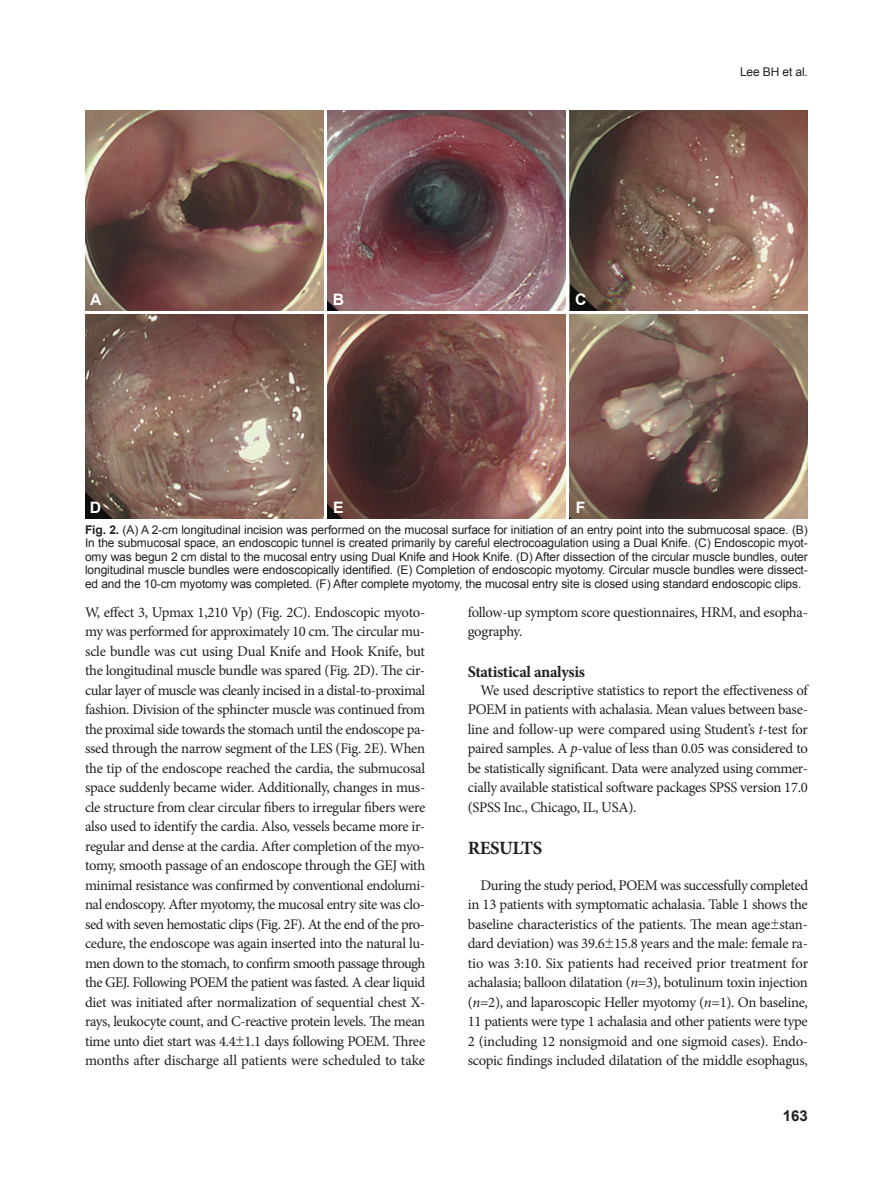
<style>
.page{position:relative;width:893px;height:1191px;background:#fff}
.page>*{position:absolute;margin:0;border:0;box-sizing:border-box;transform-origin:0 0}
.큰제목{font:700 18.75px "Minion Pro";letter-spacing:-.02em;color:#231f20}
._1_제목{font:700 16.2px "Minion Pro";letter-spacing:-.02em;color:#231f20}
.t1{font:700 15.75px "Arial";color:#fff}
.t2{font:700 15px "Arial";color:#231f20}
.본문{font:14.7px/19.5px "Minion Pro";letter-spacing:-.02em;color:#231f20;text-align:justify}
.그림제목{font:12px/13.5px "Arial";letter-spacing:-.01em;color:#231f20;text-align:justify}
.s1{font-weight:700}
.s2{font-family:"Garamond"}
.s3{font-style:italic}
</style>
<div class="page">
<img style="left:85px;top:111px;width:238px;height:199px">
<img style="left:85px;top:314px;width:238px;height:204px">
<img style="left:327px;top:111px;width:239px;height:199px">
<img style="left:327px;top:314px;width:239px;height:204px">
<img style="left:570px;top:111px;width:238px;height:199px">
<img style="left:570px;top:314px;width:238px;height:204px">
<p class="t1" style="left:90px;top:289px;width:13px">A</p>
<p class="t1" style="left:90px;top:497px;width:13px">D</p>
<p class="t1" style="left:333px;top:289px;width:13px">B</p>
<p class="t1" style="left:575px;top:289px;width:13px">C</p>
<p class="t1" style="left:333px;top:497px;width:12px">E</p>
<p class="t1" style="left:576px;top:497px;width:11px">F</p>
<p class="그림제목" style="left:740px;top:65px;width:69px">Lee BH et al.</p>
<p class="그림제목" style="left:85px;top:523px;width:724px"><span class="s1">Fig. 2.</span> (A) A 2-cm longitudinal incision was performed on the mucosal surface for initiation of an entry point into the submucosal space. (B)<br>In the submucosal space, an endoscopic tunnel is created primarily by careful electrocoagulation using a Dual Knife. (C) Endoscopic myot&shy;omy was begun 2 cm distal to the mucosal entry using Dual Knife and Hook Knife. (D) After dissection of the circular muscle bundles, outer longitudinal muscle bundles were endoscopically identified. (E) Completion of endoscopic myotomy. Circular muscle bundles were dissect&shy;ed and the 10-cm myotomy was completed. (F) After complete myotomy, the mucosal entry site is closed using standard endoscopic clips.</p>
<p class="본문" style="left:85px;top:602px;width:342px">W, effect 3, Upmax 1,210 Vp) (Fig. 2C). Endoscopic myoto&shy;my was performed for approximately 10 cm. The circular mu&shy;scle bundle was cut using Dual Knife and Hook Knife, but the longitudinal muscle bundle was spared (Fig. 2D). The cir&shy;cular layer of muscle was cleanly incised in a distal-to-proximal fashion. Division of the sphincter muscle was continued from the proximal side towards the stomach until the endoscope pa&shy;ssed through the narrow segment of the LES (Fig. 2E). When the tip of the endoscope reached the cardia, the submucosal space suddenly became wider. Additionally, changes in mus&shy;cle structure from clear circular fibers to irregular fibers were also used to identify the cardia. Also, vessels became more ir&shy;regular and dense at the cardia. After completion of the myo&shy;tomy, smooth passage of an endoscope through the GEJ with minimal resistance was confirmed by conventional endolumi&shy;nal endoscopy. After myotomy, the mucosal entry site was clo&shy;sed with seven hemostatic clips (Fig. 2F). At the end of the pro&shy;cedure, the endoscope was again inserted into the natural lu&shy;men down to the stomach, to confirm smooth passage through the GEJ. Following POEM the patient was fasted. A clear liquid diet was initiated after normalization of sequential chest X&shy;rays, leukocyte count, and C-reactive protein levels. The mean time unto diet start was 4.4<span class="s2">±</span>1.1 days following POEM. Three months after discharge all patients were scheduled to take</p>
<p class="본문" style="left:468px;top:602px;width:342px">follow-up symptom score questionnaires, HRM, and esopha&shy;gography.</p>
<p class="_1_제목" style="left:468px;top:660px;width:119px">Statistical analysis</p>
<p class="본문" style="left:468px;top:680px;width:342px;text-indent:13px">We used descriptive statistics to report the effectiveness of POEM in patients with achalasia. Mean values between base&shy;line and follow-up were compared using Student’s <span class="s3">t</span>-test for paired samples. A <span class="s3">p</span>-value of less than 0.05 was considered to be statistically significant. Data were analyzed using commer&shy;cially available statistical software packages SPSS version 17.0 (SPSS Inc., Chicago, IL, USA).</p>
<p class="큰제목" style="left:468px;top:835px;width:76px">RESULTS</p>
<p class="본문" style="left:468px;top:875px;width:342px;text-indent:13px">During the study period, POEM was successfully completed in 13 patients with symptomatic achalasia. Table 1 shows the baseline characteristics of the patients. The mean age<span class="s2">±</span>stan&shy;dard deviation) was 39.6<span class="s2">±</span>15.8 years and the male: female ra&shy;tio was 3:10. Six patients had received prior treatment for achalasia; balloon dilatation (<span class="s3">n</span>=3), botulinum toxin injection (<span class="s3">n</span>=2), and laparoscopic Heller myotomy (<span class="s3">n</span>=1). On baseline, 11 patients were type 1 achalasia and other patients were type 2 (including 12 nonsigmoid and one sigmoid cases). Endo&shy;scopic findings included dilatation of the middle esophagus,</p>
<p class="t2" style="left:783px;top:1105px;width:27px">163</p>
</div>
